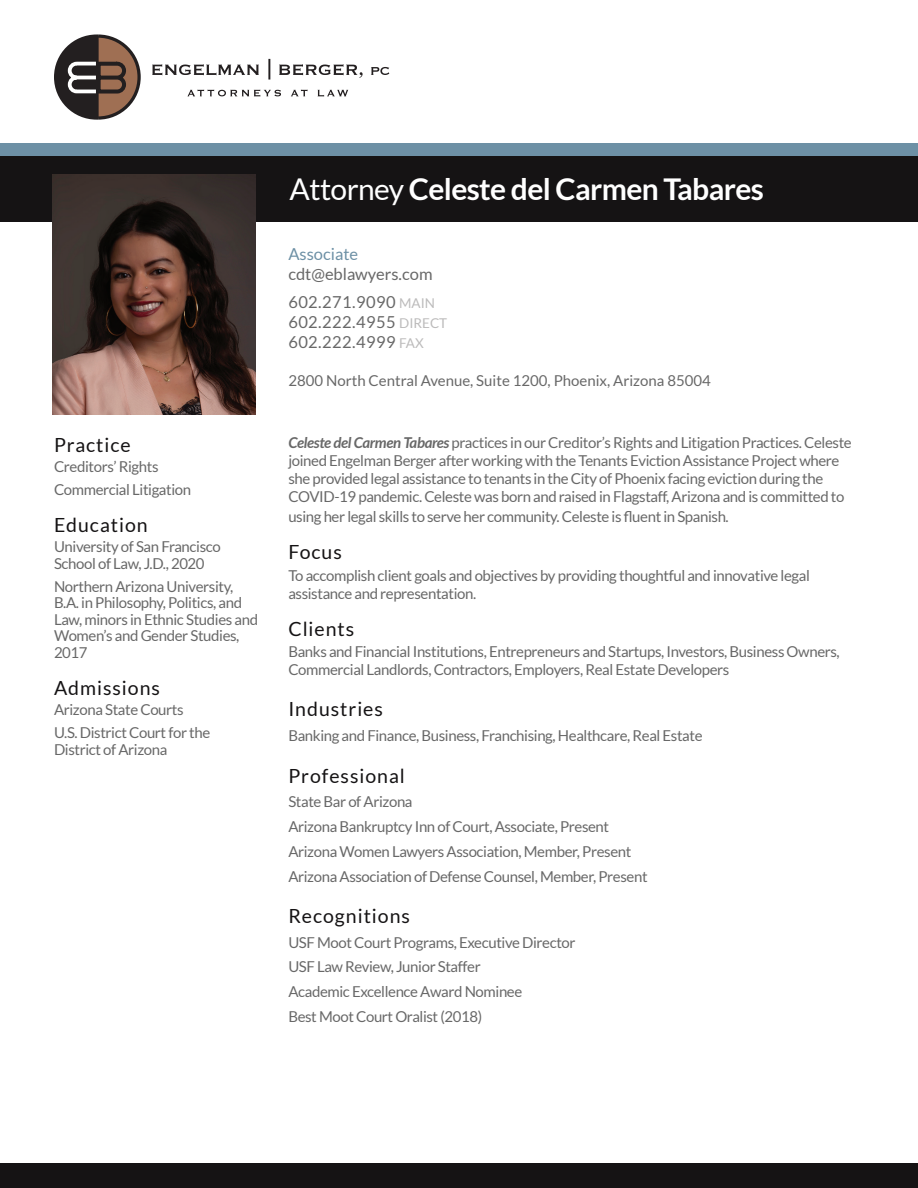
<style>
.page{position:relative;width:918px;height:1188px;background:#fff}
.page>*{position:absolute;margin:0;border:0;box-sizing:border-box;transform-origin:0 0}
.t1{font:700 30px "Lato";letter-spacing:-.02em;color:#fff}
.t2{font:19.5px "Lato";letter-spacing:.05em;color:#151314}
.t3{font:16.5px/28.3px "Lato";color:#686868}
.t4{font:16.5px/19.8px "Lato";letter-spacing:.025em;color:#686868}
.t5{font:16.5px "Lato";color:#6d90a5}
.t6{font:15px/24.8px "Lato";letter-spacing:-.025em;color:#686868}
.t7{font:15px "Lato";color:#686868}
.s1{font-weight:400}
.s2{font-size:13.5px;color:#bcbbbb}
.s3{font-weight:700;font-style:italic}
</style>
<div class="page">
<div style="left:0;top:143px;width:918px;height:25px;background:#6d90a5"></div>
<div style="left:0;top:156px;width:918px;height:66px;background:#151314"></div>
<div style="left:0;top:1163px;width:918px;height:25px;background:#151314"></div>
<img style="left:53px;top:175px;width:203px;height:239px">
<svg style="left:152px;top:64px;width:107px;height:11px"></svg>
<svg style="left:279px;top:64px;width:84px;height:14px"></svg>
<svg style="left:371px;top:67px;width:18px;height:8px"></svg>
<svg style="left:187px;top:90px;width:94px;height:7px"></svg>
<svg style="left:291px;top:90px;width:17px;height:6px"></svg>
<svg style="left:318px;top:90px;width:30px;height:7px"></svg>
<hr style="left:268px;top:59px;width:2px;height:21px;background:#231f20">
<svg style="left:54px;top:34px;width:87px;height:86px"></svg>
<h2 class="t2" style="left:54px;top:434px;width:78px">Practice</h2>
<p class="t6" style="left:54px;top:455px;width:139px;line-height:23.2px">Creditors’ Rights<br>Commercial Litigation</p>
<h2 class="t2" style="left:54px;top:514px;width:95px">Education</h2>
<p class="t6" style="left:54px;top:538px;width:168px;line-height:16.5px">University of San Francisco<br>School of Law, J.D., 2020</p>
<p class="t6" style="left:54px;top:578px;width:206px;line-height:16.5px">Northern Arizona University,<br>B.A. in Philosophy, Politics, and<br>Law, minors in Ethnic Studies and<br>Women’s and Gender Studies,<br>2017</p>
<h2 class="t2" style="left:54px;top:677px;width:108px">Admissions</h2>
<p class="t6" style="left:54px;top:698px;width:158px;line-height:23.2px">Arizona State Courts<br>U.S. District Court for the</p>
<p class="t6" style="left:54px;top:737px;width:115px">District of Arizona</p>
<h1 class="t1" style="left:290px;top:172px;width:476px"><span class="s1">Attorney</span> Celeste del Carmen Tabares</h1>
<p class="t5" style="left:288px;top:245px;width:71px">Associate</p>
<p class="t3" style="left:288px;top:260px;width:148px">cdt@eblawyers.com<br>602.271.9090 <span class="s2">MAIN</span></p>
<p class="t4" style="left:288px;top:312px;width:160px">602.222.4955 <span class="s2">DIRECT<br></span>602.222.4999 <span class="s2">FAX</span></p>
<p class="t7" style="left:288px;top:372px;width:424px">2800 North Central Avenue, Suite 1200, Phoenix, Arizona 85004</p>
<p class="t6" style="left:288px;top:434px;width:565px;line-height:18px"><span class="s3">Celeste del Carmen Tabares</span> practices in our Creditor’s Rights and Litigation Practices. Celeste joined Engelman Berger after working with the Tenants Eviction Assistance Project where she provided legal assistance to tenants in the City of Phoenix facing eviction during the COVID-19 pandemic. Celeste was born and raised in Flagstaff, Arizona and is committed to</p>
<p class="t6" style="left:288px;top:504px;width:442px">using her legal skills to serve her community. Celeste is fluent in Spanish.</p>
<h2 class="t2" style="left:288px;top:541px;width:55px">Focus</h2>
<p class="t6" style="left:288px;top:566px;width:523px;line-height:18px">To accomplish client goals and objectives by providing thoughtful and innovative legal assistance and representation.</p>
<h2 class="t2" style="left:288px;top:618px;width:67px">Clients</h2>
<p class="t6" style="left:288px;top:643px;width:553px;line-height:18px">Banks and Financial Institutions, Entrepreneurs and Startups, Investors, Business Owners,<br>Commercial Landlords, Contractors, Employers, Real Estate Developers</p>
<h2 class="t2" style="left:288px;top:699px;width:96px">Industries</h2>
<p class="t6" style="left:288px;top:723px;width:416px">Banking and Finance, Business, Franchising, Healthcare, Real Estate</p>
<h2 class="t2" style="left:288px;top:765px;width:118px">Professional</h2>
<p class="t6" style="left:288px;top:789px;width:361px">State Bar of Arizona<br>Arizona Bankruptcy Inn of Court, Associate, Present Arizona Women Lawyers Association, Member, Present Arizona Association of Defense Counsel, Member, Present</p>
<h2 class="t2" style="left:288px;top:905px;width:123px">Recognitions</h2>
<p class="t6" style="left:288px;top:930px;width:289px">USF Moot Court Programs, Executive Director USF Law Review, Junior Staffer<br>Academic Excellence Award Nominee<br>Best Moot Court Oralist (2018)</p>
</div>
